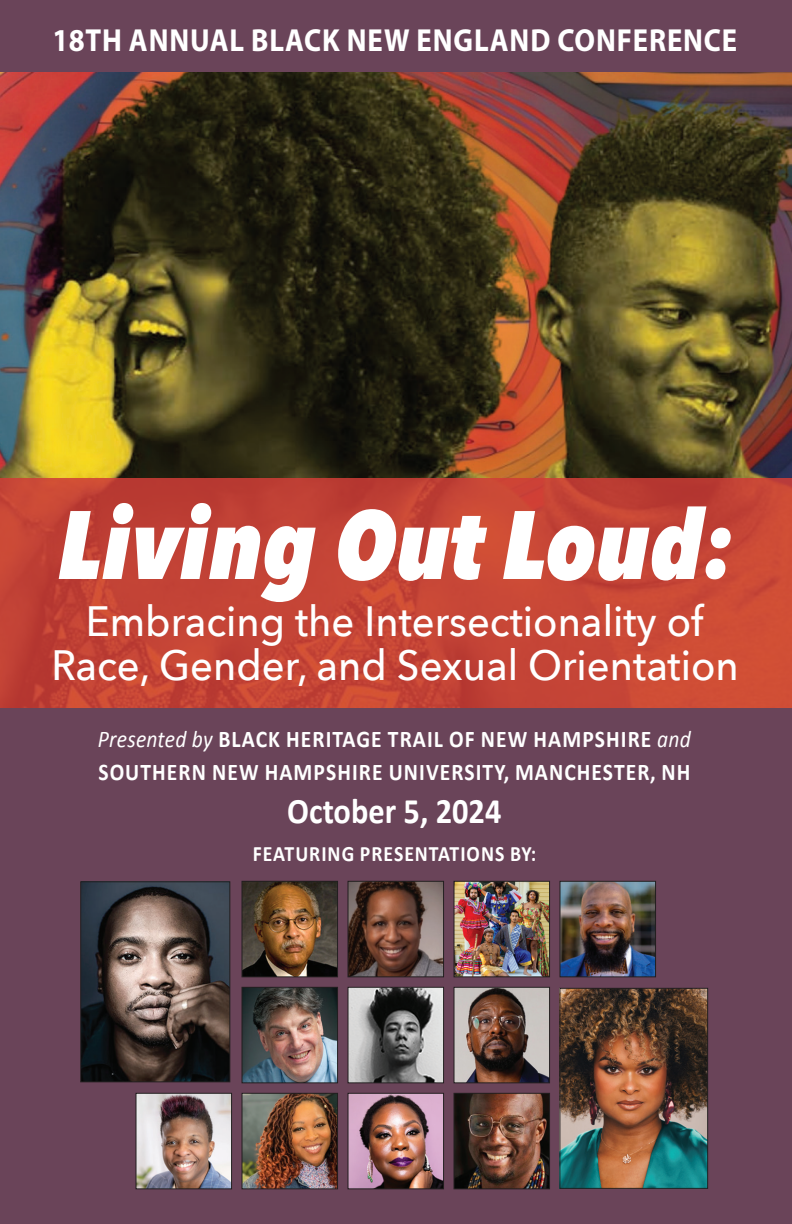
<style>
.page{position:relative;width:792px;height:1224px;background:#fff}
.page>*{position:absolute;margin:0;border:0;box-sizing:border-box;transform-origin:0 0}
.t1{font:italic 800 96px "Avenir Next Condensed";color:#fff}
.t2{font:500 42.4px/44px "Avenir Next";color:#fff;text-align:center;scale:.95 1}
.t3{font:700 36px "Calibri";color:#fff;scale:.9 1}
.t4{font:700 32px "Myriad Pro";letter-spacing:.03em;color:#fff;scale:.9 1}
.t5{font:700 24px/32.8px "Calibri";letter-spacing:.05em;color:#fff;scale:.9 1}
.t6{font:700 22px "Calibri";letter-spacing:.05em;color:#fff;scale:.9 1}
.s1{font-weight:400;font-style:italic}
</style>
<div class="page">
<div style="left:0;top:0;width:792px;height:94px;background:#6a4459"></div>
<div style="left:0;top:562px;width:792px;height:662px;background:#6a4459"></div>
<img style="left:0;top:72px;width:792px;height:407px">
<svg style="left:0;top:479px;width:792px;height:229px;background:#c44435"></svg>
<img style="left:562px;top:990px;width:144px;height:197px">
<div style="left:560px;top:988px;width:148px;height:201px;border:1px solid #231f20"></div>
<img style="left:82px;top:884px;width:146px;height:196px">
<div style="left:80px;top:882px;width:150px;height:200px;border:1px solid #231f20"></div>
<img style="left:244px;top:883px;width:92px;height:92px">
<div style="left:242px;top:881px;width:96px;height:96px;border:1px solid #231f20"></div>
<img style="left:350px;top:883px;width:92px;height:92px">
<div style="left:348px;top:881px;width:96px;height:96px;border:1px solid #231f20"></div>
<img style="left:456px;top:883px;width:92px;height:92px">
<div style="left:454px;top:881px;width:96px;height:96px;border:1px solid #231f20"></div>
<img style="left:562px;top:883px;width:92px;height:92px">
<div style="left:560px;top:881px;width:96px;height:96px;border:1px solid #231f20"></div>
<img style="left:244px;top:989px;width:92px;height:92px">
<div style="left:242px;top:987px;width:96px;height:96px;border:1px solid #231f20"></div>
<img style="left:350px;top:989px;width:92px;height:92px">
<div style="left:348px;top:987px;width:96px;height:96px;border:1px solid #231f20"></div>
<img style="left:456px;top:989px;width:92px;height:92px">
<div style="left:454px;top:987px;width:96px;height:96px;border:1px solid #231f20"></div>
<img style="left:138px;top:1095px;width:92px;height:92px">
<div style="left:136px;top:1093px;width:96px;height:96px;border:1px solid #231f20"></div>
<img style="left:244px;top:1095px;width:92px;height:92px">
<div style="left:242px;top:1093px;width:96px;height:96px;border:1px solid #231f20"></div>
<img style="left:350px;top:1095px;width:92px;height:92px">
<div style="left:348px;top:1093px;width:96px;height:96px;border:1px solid #231f20"></div>
<img style="left:456px;top:1095px;width:92px;height:92px">
<div style="left:454px;top:1093px;width:96px;height:96px;border:1px solid #231f20"></div>
<h3 class="t4" style="left:53px;top:19px;width:762px">18TH ANNUAL BLACK NEW ENGLAND CONFERENCE</h3>
<h1 class="t1" style="left:58px;top:485px;width:677px">Living Out Loud:</h1>
<h2 class="t2" style="left:51px;top:598px;width:725px">Embracing the Intersectionality of<br>Race, Gender, and Sexual Orientation</h2>
<p class="t5" style="left:98px;top:723px;width:660px"><span class="s1">Presented by</span> BLACK HERITAGE TRAIL OF NEW HAMPSHIRE <span class="s1">and<br></span>SOUTHERN NEW HAMPSHIRE UNIVERSITY, MANCHESTER, NH</p>
<h3 class="t3" style="left:287px;top:788px;width:239px">October 5, 2024</h3>
<p class="t6" style="left:253px;top:840px;width:317px">FEATURING PRESENTATIONS BY:</p>
</div>
